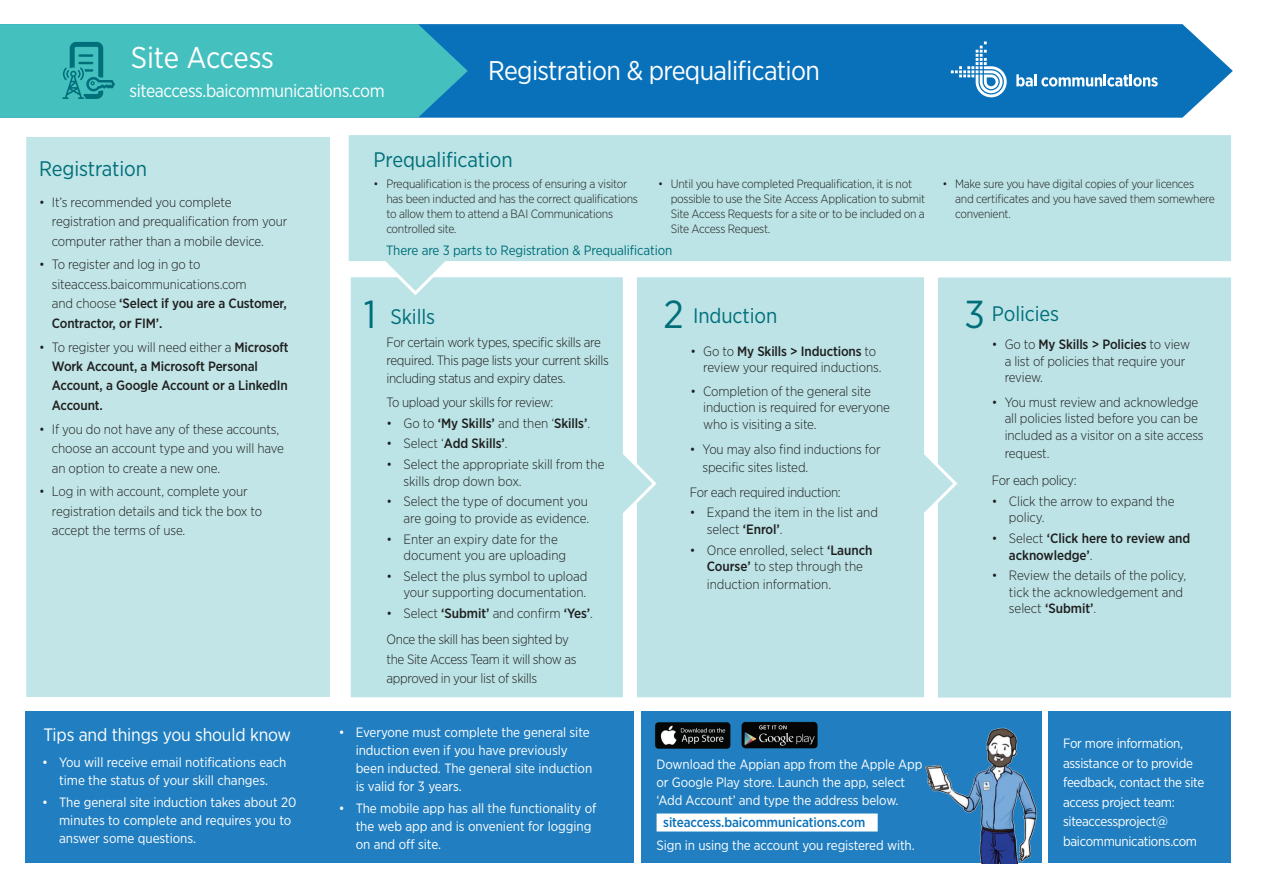
<style>
.page{position:relative;width:1263px;height:893px;background:#fff}
.page>*{position:absolute;margin:0;border:0;box-sizing:border-box;transform-origin:0 0}
.t1{font:39px "Gotham Narrow";color:#006f7a}
.t2{font:30px "Gotham Narrow";letter-spacing:-.015em;color:#fff}
.t3{font:27px "Gotham Narrow";letter-spacing:-.025em;color:#fff}
.t4{font:21px "Gotham Narrow";letter-spacing:-.005em;color:#006f7a}
.t5{font:18px "Gotham Narrow";letter-spacing:-.025em;color:#fff}
.t6{font:300 13.5px/16.5px "Gotham Narrow";letter-spacing:-.01em;color:#1f1f1f}
.t7{font:13.5px/18px "Gotham Narrow";letter-spacing:-.01em;color:#fff}
.t8{font:500 13.5px/19.5px "Gotham Narrow";letter-spacing:-.01em;color:#1f1f1f}
.t9{font:13.5px "Gotham Narrow";letter-spacing:-.01em;color:#006f7a}
.t10{font:500 13.5px "Gotham Narrow";letter-spacing:-.01em;color:#0871ba}
.t11{font:300 12px/15px "Gotham Narrow";letter-spacing:-.02em;color:#1f1f1f}
.s1{font-weight:500}
.s2{font-weight:300}
</style>
<div class="page">
<div style="left:26px;top:137px;width:304px;height:560px;background:#c2e5e7"></div>
<div style="left:959px;top:297px;width:272px;height:401px;background:#bde3e6"></div>
<svg style="left:659px;top:297px;width:300px;height:401px;background:#c2e5e8"></svg>
<div style="left:350px;top:297px;width:309px;height:401px;background:#bce3e5"></div>
<svg style="left:348px;top:135px;width:883px;height:162px;background:#c2e5e7"></svg>
<div style="left:26px;top:711px;width:608px;height:152px;background:#217fc1"></div>
<div style="left:641px;top:711px;width:401px;height:152px;background:#217fc1"></div>
<div style="left:1048px;top:711px;width:183px;height:152px;background:#217fc1"></div>
<img style="left:741px;top:721px;width:77px;height:28px">
<img style="left:655px;top:722px;width:76px;height:27px">
<svg style="left:468px;top:24px;width:765px;height:94px;background:#1478bd"></svg>
<svg style="left:895px;top:41px;width:263px;height:71px;background:#1c7cbf"></svg>
<svg style="left:0;top:24px;width:468px;height:94px;background:#3fb9bd"></svg>
<div style="left:657px;top:813px;width:221px;height:18px;background:#fff"></div>
<img style="left:925px;top:727px;width:112px;height:136px">
<h2 class="t2" style="left:131px;top:38px;width:145px">Site Access</h2>
<h3 class="t5" style="left:130px;top:79px;width:257px">siteaccess.baicommunications.com</h3>
<h3 class="t3" style="left:488px;top:54px;width:333px">Registration &amp; prequalification</h3>
<h3 class="t4" style="left:39px;top:156px;width:109px">Registration</h3>
<p class="t6" style="left:52px;top:192px;width:237px;line-height:19.5px;text-indent:-13px">• It’s recommended you complete registration and prequalification from your computer rather than a mobile device.</p>
<p class="t6" style="left:52px;top:254px;width:236px;line-height:19.5px;text-indent:-13px">• To register and log in go to siteaccess.baicommunications.com<br>and choose <span class="s1">‘Select if you are a Customer,<br>Contractor, or FIM’.</span></p>
<p class="t8" style="left:52px;top:337px;width:238px;text-indent:-13px"><span class="s2">• To register you will need either a</span> Microsoft<br>Work Account, a Microsoft Personal<br>Account, a Google Account or a LinkedIn<br>Account.</p>
<p class="t6" style="left:52px;top:419px;width:233px;line-height:19.5px;text-indent:-13px">• If you do not have any of these accounts, choose an account type and you will have an option to create a new one.</p>
<p class="t6" style="left:52px;top:482px;width:212px;line-height:19.5px;text-indent:-13px">• Log in with account, complete your registration details and tick the box to accept the terms of use.</p>
<h3 class="t5" style="left:43px;top:723px;width:249px">Tips and things you should know</h3>
<p class="t7" style="left:42px;top:753px;width:246px;text-align:center">• You will receive email notifications each time the status of your skill changes.</p>
<p class="t7" style="left:59px;top:793px;width:239px;text-indent:-17px">• The general site induction takes about 20 minutes to complete and requires you to answer some questions.</p>
<h3 class="t4" style="left:374px;top:146px;width:141px">Prequalification</h3>
<p class="t11" style="left:386px;top:176px;width:253px;text-indent:-13px">• Prequalification is the process of ensuring a visitor has been inducted and has the correct qualifications to allow them to attend a BAI Communications controlled site.</p>
<p class="t11" style="left:671px;top:176px;width:256px;text-indent:-13px">• Until you have completed Prequalification, it is not possible to use the Site Access Application to submit Site Access Requests for a site or to be included on a Site Access Request.</p>
<p class="t11" style="left:955px;top:176px;width:261px;text-indent:-13px">• Make sure you have digital copies of your licences and certificates and you have saved them somewhere convenient.</p>
<p class="t9" style="left:386px;top:242px;width:288px">There are 3 parts to Registration &amp; Prequalification</p>
<h1 class="t1" style="left:364px;top:290px;width:14px">1</h1>
<h1 class="t1" style="left:664px;top:290px;width:22px">2</h1>
<h1 class="t1" style="left:964px;top:290px;width:22px">3</h1>
<h3 class="t4" style="left:390px;top:303px;width:46px">Skills</h3>
<h3 class="t4" style="left:693px;top:302px;width:86px">Induction</h3>
<h3 class="t4" style="left:992px;top:301px;width:69px">Policies</h3>
<p class="t6" style="left:386px;top:332px;width:224px;line-height:18px">For certain work types, specific skills are required. This page lists your current skills including status and expiry dates.</p>
<p class="t6" style="left:703px;top:342px;width:180px;text-indent:-13px">• Go to <span class="s1">My Skills &gt; Inductions</span> to review your required inductions.</p>
<p class="t6" style="left:1005px;top:336px;width:187px;text-indent:-13px">• Go to <span class="s1">My Skills &gt; Policies</span> to view a list of policies that require your review.</p>
<p class="t6" style="left:386px;top:393px;width:168px">To upload your skills for review:</p>
<p class="t8" style="left:386px;top:413px;width:205px"><span class="s2">• Go to</span> ‘My Skills’ <span class="s2">and then ‘</span>Skills’<span class="s2">.</span></p>
<p class="t8" style="left:386px;top:434px;width:123px"><span class="s2">• Select ‘</span>Add Skills’<span class="s2">.</span></p>
<p class="t6" style="left:403px;top:456px;width:202px;text-indent:-17px">• Select the appropriate skill from the skills drop down box.</p>
<p class="t6" style="left:386px;top:493px;width:204px;text-align:right">• Select the type of document you are going to provide as evidence.</p>
<p class="t6" style="left:403px;top:530px;width:164px;text-indent:-17px">• Enter an expiry date for the document you are uploading</p>
<p class="t6" style="left:386px;top:567px;width:202px;text-align:right">• Select the plus symbol to upload your supporting documentation.</p>
<p class="t6" style="left:386px;top:605px;width:208px">• Select <span class="s1">‘Submit’</span> and confirm <span class="s1">‘Yes’</span>.</p>
<p class="t6" style="left:703px;top:382px;width:188px;text-indent:-13px">• Completion of the general site induction is required for everyone who is visiting a site.</p>
<p class="t6" style="left:1005px;top:393px;width:200px;text-indent:-13px">• You must review and acknowledge all policies listed before you can be included as a visitor on a site access</p>
<p class="t6" style="left:1005px;top:444px;width:46px">request.</p>
<p class="t6" style="left:702px;top:439px;width:180px;line-height:18px;text-indent:-13px">• You may also find inductions for specific sites listed.</p>
<p class="t6" style="left:690px;top:483px;width:153px">For each required induction:</p>
<p class="t6" style="left:707px;top:504px;width:173px;text-indent:-17px">• Expand the item in the list and select <span class="s1">‘Enrol’</span>.</p>
<p class="t6" style="left:690px;top:541px;width:184px;text-align:center">• Once enrolled, select <span class="s1">‘Launch<br>Course’</span> to step through the</p>
<p class="t6" style="left:707px;top:576px;width:126px">induction information.</p>
<p class="t6" style="left:992px;top:472px;width:86px">For each policy:</p>
<p class="t6" style="left:1009px;top:493px;width:167px;text-indent:-17px">• Click the arrow to expand the policy.</p>
<p class="t8" style="left:1009px;top:530px;width:183px;line-height:16.5px;text-indent:-17px"><span class="s2">• Select</span> ‘Click here to review and acknowledge’<span class="s2">.</span></p>
<p class="t6" style="left:1009px;top:567px;width:179px;text-indent:-17px">• Review the details of the policy, tick the acknowledgement and select <span class="s1">‘Submit’</span>.</p>
<p class="t6" style="left:386px;top:629px;width:192px;line-height:19.5px">Once the skill has been sighted by the Site Access Team it will show as approved in your list of skills</p>
<p class="t7" style="left:356px;top:723px;width:238px;text-indent:-17px">• Everyone must complete the general site induction even if you have previously been inducted. The general site induction is valid for 3 years.</p>
<p class="t7" style="left:356px;top:799px;width:242px;text-indent:-17px">• The mobile app has all the functionality of the web app and is onvenient for logging on and off site.</p>
<p class="t7" style="left:657px;top:755px;width:267px">Download the Appian app from the Apple App or Google Play store. Launch the app, select ‘Add Account’ and type the address below.</p>
<p class="t10" style="left:663px;top:814px;width:203px">siteaccess.baicommunications.com</p>
<p class="t7" style="left:657px;top:835px;width:260px">Sign in using the account you registered with.</p>
<p class="t7" style="left:1063px;top:733px;width:143px;line-height:19.5px">For more information, assistance or to provide feedback, contact the site access project team: siteaccessproject@ baicommunications.com</p>
</div>
